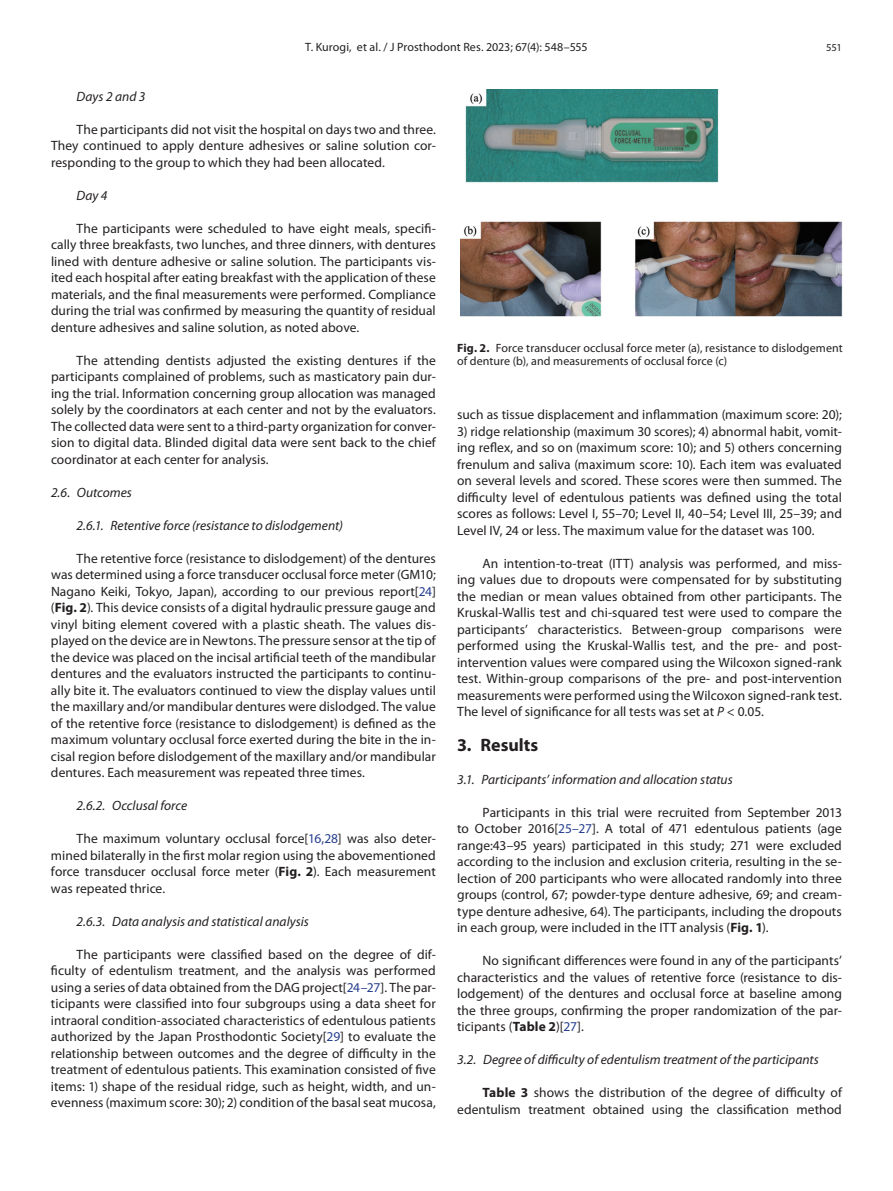
<style>
.page{position:relative;width:893px;height:1191px;background:#fff}
.page>*{position:absolute;margin:0;border:0;box-sizing:border-box;transform-origin:0 0}
.t1{font:700 18px "Myriad Pro";color:#231f20}
.t2{font:13.5px/16.5px "Myriad Pro";letter-spacing:.005em;color:#231f20;text-align:justify}
.t3{font:italic 13.5px "Myriad Pro";color:#231f20}
.t4{font:12px/13.5px "Myriad Pro";letter-spacing:.005em;color:#231f20}
.t5{font:10.65px "Myriad Pro";color:#231f20}
.s1{color:#253f8e}
.s2{font-weight:700}
.s3{font-style:italic}
</style>
<div class="page">
<img style="left:460px;top:89px;width:383px;height:227px">
<p class="t4" style="left:305px;top:40px;width:284px">T. Kurogi, et al. / J Prosthodont Res. 2023; 67(4): 548–555</p>
<p class="t5" style="left:826px;top:41px;width:17px">551</p>
<p class="t3" style="left:77px;top:88px;width:71px">Days 2 and 3</p>
<p class="t2" style="left:51px;top:121px;width:386px;text-indent:26px">The participants did not visit the hospital on days two and three.<br>They continued to apply denture adhesives or saline solution cor&shy;responding to the group to which they had been allocated.</p>
<p class="t3" style="left:77px;top:187px;width:33px">Day 4</p>
<p class="t2" style="left:51px;top:220px;width:386px;text-indent:26px">The participants were scheduled to have eight meals, specifi&shy;cally three breakfasts, two lunches, and three dinners, with dentures lined with denture adhesive or saline solution. The participants vis&shy;ited each hospital after eating breakfast with the application of these materials, and the final measurements were performed. Compliance during the trial was confirmed by measuring the quantity of residual denture adhesives and saline solution, as noted above.</p>
<p class="t2" style="left:51px;top:352px;width:386px;text-indent:26px">The attending dentists adjusted the existing dentures if the participants complained of problems, such as masticatory pain dur&shy;ing the trial. Information concerning group allocation was managed solely by the coordinators at each center and not by the evaluators.<br>The collected data were sent to a third-party organization for conver&shy;sion to digital data. Blinded digital data were sent back to the chief coordinator at each center for analysis.</p>
<p class="t3" style="left:51px;top:484px;width:82px">2.6. Outcomes</p>
<p class="t3" style="left:77px;top:517px;width:268px">2.6.1. Retentive force (resistance to dislodgement)</p>
<p class="t2" style="left:51px;top:550px;width:386px;text-indent:26px">The retentive force (resistance to dislodgement) of the dentures was determined using a force transducer occlusal force meter (GM10; Nagano Keiki, Tokyo, Japan), according to our previous report[<span class="s1">24</span>] (<span class="s2">Fig. 2</span>). This device consists of a digital hydraulic pressure gauge and vinyl biting element covered with a plastic sheath. The values dis&shy;played on the device are in Newtons. The pressure sensor at the tip of the device was placed on the incisal artificial teeth of the mandibular dentures and the evaluators instructed the participants to continu&shy;ally bite it. The evaluators continued to view the display values until the maxillary and/or mandibular dentures were dislodged. The value of the retentive force (resistance to dislodgement) is defined as the maximum voluntary occlusal force exerted during the bite in the in&shy;cisal region before dislodgement of the maxillary and/or mandibular dentures. Each measurement was repeated three times.</p>
<p class="t3" style="left:77px;top:797px;width:112px">2.6.2. Occlusal force</p>
<p class="t2" style="left:51px;top:830px;width:386px;text-indent:26px">The maximum voluntary occlusal force[<span class="s1">16,28</span>] was also deter&shy;mined bilaterally in the first molar region using the abovementioned force transducer occlusal force meter (<span class="s2">Fig. 2</span>). Each measurement was repeated thrice.</p>
<p class="t3" style="left:77px;top:913px;width:234px">2.6.3. Data analysis and statistical analysis</p>
<p class="t2" style="left:51px;top:945px;width:386px;text-indent:26px">The participants were classified based on the degree of dif&shy;ficulty of edentulism treatment, and the analysis was performed using a series of data obtained from the DAG project[<span class="s1">24–27</span>]. The par&shy;ticipants were classified into four subgroups using a data sheet for intraoral condition-associated characteristics of edentulous patients authorized by the Japan Prosthodontic Society[<span class="s1">29</span>] to evaluate the relationship between outcomes and the degree of difficulty in the treatment of edentulous patients. This examination consisted of five items: 1) shape of the residual ridge, such as height, width, and un&shy;evenness (maximum score: 30); 2) condition of the basal seat mucosa,</p>
<p class="t4" style="left:457px;top:341px;width:387px"><span class="s2">Fig. 2.</span> Force transducer occlusal force meter (a), resistance to dislodgement of denture (b), and measurements of occlusal force (c)</p>
<p class="t2" style="left:457px;top:406px;width:386px">such as tissue displacement and inflammation (maximum score: 20);</p>
<p class="t2" style="left:457px;top:422px;width:386px">3) ridge relationship (maximum 30 scores); 4) abnormal habit, vomit&shy;ing reflex, and so on (maximum score: 10); and 5) others concerning frenulum and saliva (maximum score: 10). Each item was evaluated on several levels and scored. These scores were then summed. The difficulty level of edentulous patients was defined using the total scores as follows: Level I, 55–70; Level II, 40–54; Level III, 25–39; and Level IV, 24 or less. The maximum value for the dataset was 100.</p>
<p class="t2" style="left:457px;top:554px;width:386px;text-indent:26px">An intention-to-treat (ITT) analysis was performed, and miss&shy;ing values due to dropouts were compensated for by substituting the median or mean values obtained from other participants. The Kruskal-Wallis test and chi-squared test were used to compare the participants’ characteristics. Between-group comparisons were performed using the Kruskal-Wallis test, and the pre- and post&shy;intervention values were compared using the Wilcoxon signed-rank test. Within-group comparisons of the pre- and post-intervention measurements were performed using the Wilcoxon signed-rank test.<br>The level of significance for all tests was set at <span class="s3">P</span> &lt; 0.05.</p>
<h1 class="t1" style="left:457px;top:733px;width:83px">3. Results</h1>
<p class="t3" style="left:457px;top:771px;width:277px">3.1. Participants’ information and allocation status</p>
<p class="t2" style="left:457px;top:803px;width:386px;text-indent:26px">Participants in this trial were recruited from September 2013 to October 2016[<span class="s1">25–27</span>]. A total of 471 edentulous patients (age range:43–95 years) participated in this study; 271 were excluded according to the inclusion and exclusion criteria, resulting in the se&shy;lection of 200 participants who were allocated randomly into three groups (control, 67; powder-type denture adhesive, 69; and cream&shy;type denture adhesive, 64). The participants, including the dropouts in each group, were included in the ITT analysis (<span class="s2">Fig. 1</span>).</p>
<p class="t2" style="left:457px;top:952px;width:386px;text-indent:26px">No significant differences were found in any of the participants’ characteristics and the values of retentive force (resistance to dis&shy;lodgement) of the dentures and occlusal force at baseline among the three groups, confirming the proper randomization of the par&shy;ticipants (<span class="s2">Table 2</span>)[<span class="s1">27</span>].</p>
<p class="t3" style="left:457px;top:1051px;width:363px">3.2. Degree of difficulty of edentulism treatment of the participants</p>
<p class="t2" style="left:457px;top:1084px;width:386px;text-align:right"><span class="s2">Table 3</span> shows the distribution of the degree of difficulty of edentulism treatment obtained using the classification method</p>
</div>
